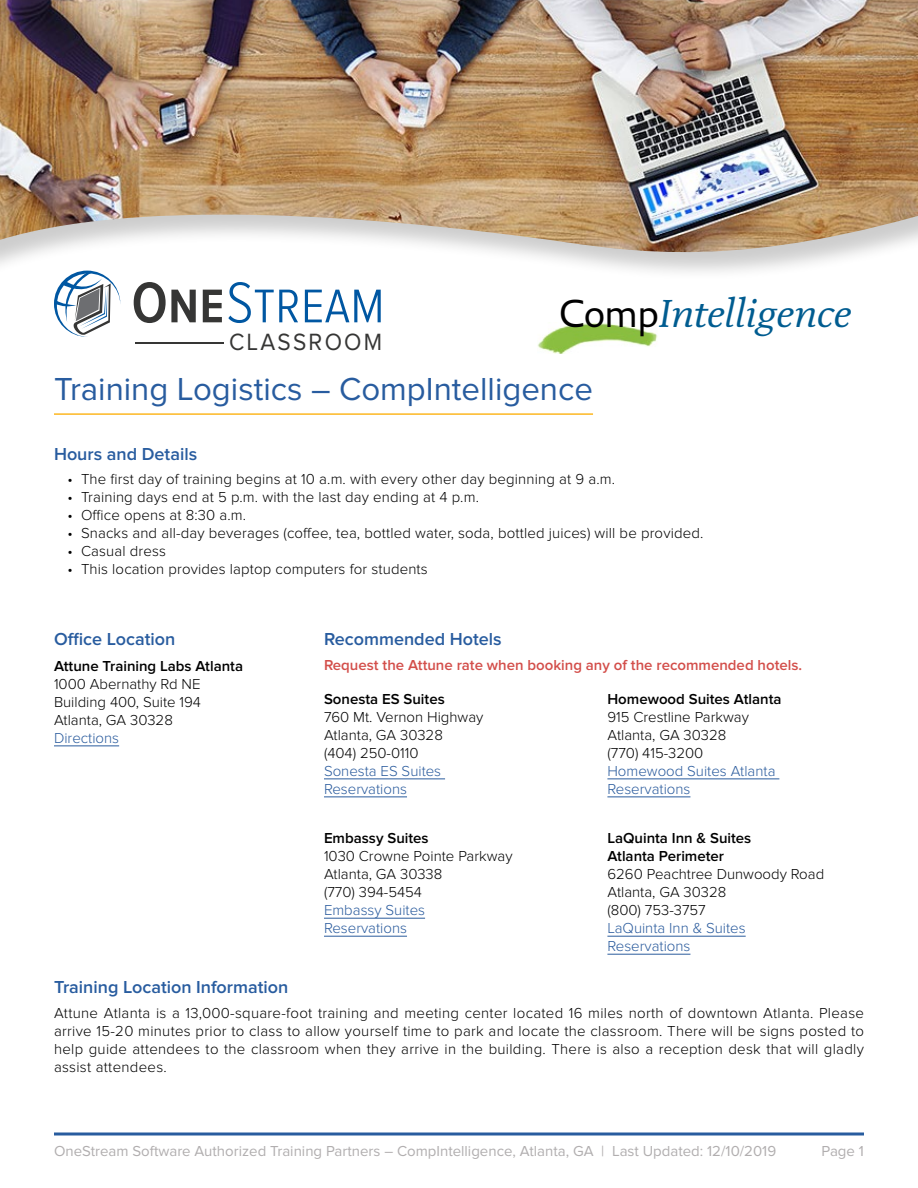
<style>
.page{position:relative;width:918px;height:1188px;background:#fff}
.page>*{position:absolute;margin:0;border:0;box-sizing:border-box;transform-origin:0 0}
.t1{font:italic 39.6px "DTL Documenta T";color:#005c90}
.t2{font:33px "Proxima Nova";color:#285c9f}
.t3{font:24.45px "Proxima Nova S";letter-spacing:.1em;color:#363635;scale:.93 1}
.t4{font:600 18px "Proxima Nova";color:#285c9f}
.t5{font:300 15px/18px "Proxima Nova";letter-spacing:.01em;color:#000}
.t6{font:300 15px/18px "Proxima Nova";color:#2a5b9d}
.t7{font:600 15px/18px "Proxima Nova";color:#000}
.t8{font:15px "Proxima Nova";color:#b1aeaf}
.t9{font:600 15px "Proxima Nova";color:#d34e4a}
.s1{font-family:"DTL Documenta Sans ST";font-style:normal;color:#000}
</style>
<div class="page">
<svg style="left:54px;top:1132px;width:810px;height:4px;background:#5d84b6"></svg>
<hr style="left:135px;top:342px;width:89px;height:1px;background:#363635">
<svg style="left:134px;top:282px;width:88px;height:41px"></svg>
<svg style="left:228px;top:282px;width:153px;height:41px"></svg>
<svg style="left:54px;top:281px;width:66px;height:56px"></svg>
<div style="left:0;top:0;width:918px;height:281px;background:#000;opacity:.2"></div>
<img style="left:0;top:0;width:918px;height:254px">
<hr style="left:54px;top:413px;width:539px;height:2px;background:#fdb721">
<hr style="left:54px;top:746px;width:65px;height:1px;background:#2a5b9d">
<hr style="left:324px;top:779px;width:121px;height:1px;background:#2a5b9d">
<hr style="left:324px;top:797px;width:83px;height:1px;background:#2a5b9d">
<hr style="left:607px;top:779px;width:172px;height:1px;background:#2a5b9d">
<hr style="left:607px;top:797px;width:83px;height:1px;background:#2a5b9d">
<hr style="left:324px;top:918px;width:101px;height:1px;background:#2a5b9d">
<hr style="left:324px;top:936px;width:83px;height:1px;background:#2a5b9d">
<hr style="left:607px;top:936px;width:139px;height:1px;background:#2a5b9d">
<hr style="left:607px;top:954px;width:83px;height:1px;background:#2a5b9d">
<img style="left:537px;top:323px;width:121px;height:31px">
<h1 class="t1" style="left:559px;top:289px;width:294px"><span class="s1">Comp</span>Intelligence</h1>
<h3 class="t3" style="left:229px;top:328px;width:166px">CLASSROOM</h3>
<h2 class="t2" style="left:54px;top:370px;width:541px">Training Logistics – CompIntelligence</h2>
<p class="t4" style="left:54px;top:443px;width:145px">Hours and Details</p>
<p class="t5" style="left:68px;top:471px;width:549px">• The first day of training begins at 10 a.m. with every other day beginning at 9 a.m.</p>
<p class="t5" style="left:68px;top:489px;width:413px">• Training days end at 5 p.m. with the last day ending at 4 p.m.</p>
<p class="t5" style="left:68px;top:507px;width:180px">• Office opens at 8:30 a.m.</p>
<p class="t5" style="left:68px;top:525px;width:637px">• Snacks and all-day beverages (coffee, tea, bottled water, soda, bottled juices) will be provided.</p>
<p class="t5" style="left:68px;top:543px;width:100px">• Casual dress</p>
<p class="t5" style="left:68px;top:561px;width:362px">• This location provides laptop computers for students</p>
<p class="t4" style="left:54px;top:628px;width:123px">Office Location</p>
<p class="t4" style="left:324px;top:628px;width:179px">Recommended Hotels</p>
<p class="t9" style="left:324px;top:656px;width:480px">Request the Attune rate when booking any of the recommended hotels.</p>
<p class="t7" style="left:54px;top:657px;width:191px">Attune Training Labs Atlanta</p>
<p class="t5" style="left:54px;top:675px;width:149px;text-align:justify">1000 Abernathy Rd NE Building 400, Suite 194<br>Atlanta, GA 30328</p>
<p class="t6" style="left:54px;top:729px;width:67px">Directions</p>
<p class="t7" style="left:324px;top:690px;width:122px">Sonesta ES Suites</p>
<p class="t5" style="left:324px;top:708px;width:161px">760 Mt. Vernon Highway<br>Atlanta, GA 30328<br>(404) 250-0110</p>
<p class="t6" style="left:324px;top:762px;width:119px">Sonesta ES Suites<br>Reservations</p>
<p class="t7" style="left:607px;top:690px;width:176px">Homewood Suites Atlanta</p>
<p class="t5" style="left:607px;top:708px;width:143px">915 Crestline Parkway<br>Atlanta, GA 30328 (770) 415-3200</p>
<p class="t6" style="left:607px;top:762px;width:170px">Homewood Suites Atlanta<br>Reservations</p>
<p class="t7" style="left:324px;top:829px;width:106px">Embassy Suites</p>
<p class="t5" style="left:324px;top:847px;width:190px">1030 Crowne Pointe Parkway<br>Atlanta, GA 30338<br>(770) 394-5454</p>
<p class="t6" style="left:324px;top:901px;width:103px">Embassy Suites<br>Reservations</p>
<p class="t7" style="left:607px;top:829px;width:145px">LaQuinta Inn &amp; Suites<br>Atlanta Perimeter</p>
<p class="t5" style="left:607px;top:865px;width:218px">6260 Peachtree Dunwoody Road<br>Atlanta, GA 30328<br>(800) 753-3757</p>
<p class="t6" style="left:607px;top:919px;width:140px">LaQuinta Inn &amp; Suites<br>Reservations</p>
<p class="t4" style="left:54px;top:977px;width:236px">Training Location Information</p>
<p class="t5" style="left:54px;top:1004px;width:812px;text-align:justify">Attune Atlanta is a 13,000-square-foot training and meeting center located 16 miles north of downtown Atlanta. Please arrive 15-20 minutes prior to class to allow yourself time to park and locate the classroom. There will be signs posted to help guide attendees to the classroom when they arrive in the building. There is also a reception desk that will gladly assist attendees.</p>
<p class="t8" style="left:54px;top:1142px;width:724px">OneStream Software Authorized Training Partners – CompIntelligence, Atlanta, GA | Last Updated: 12/10/2019</p>
<p class="t8" style="left:822px;top:1142px;width:44px">Page 1</p>
</div>
